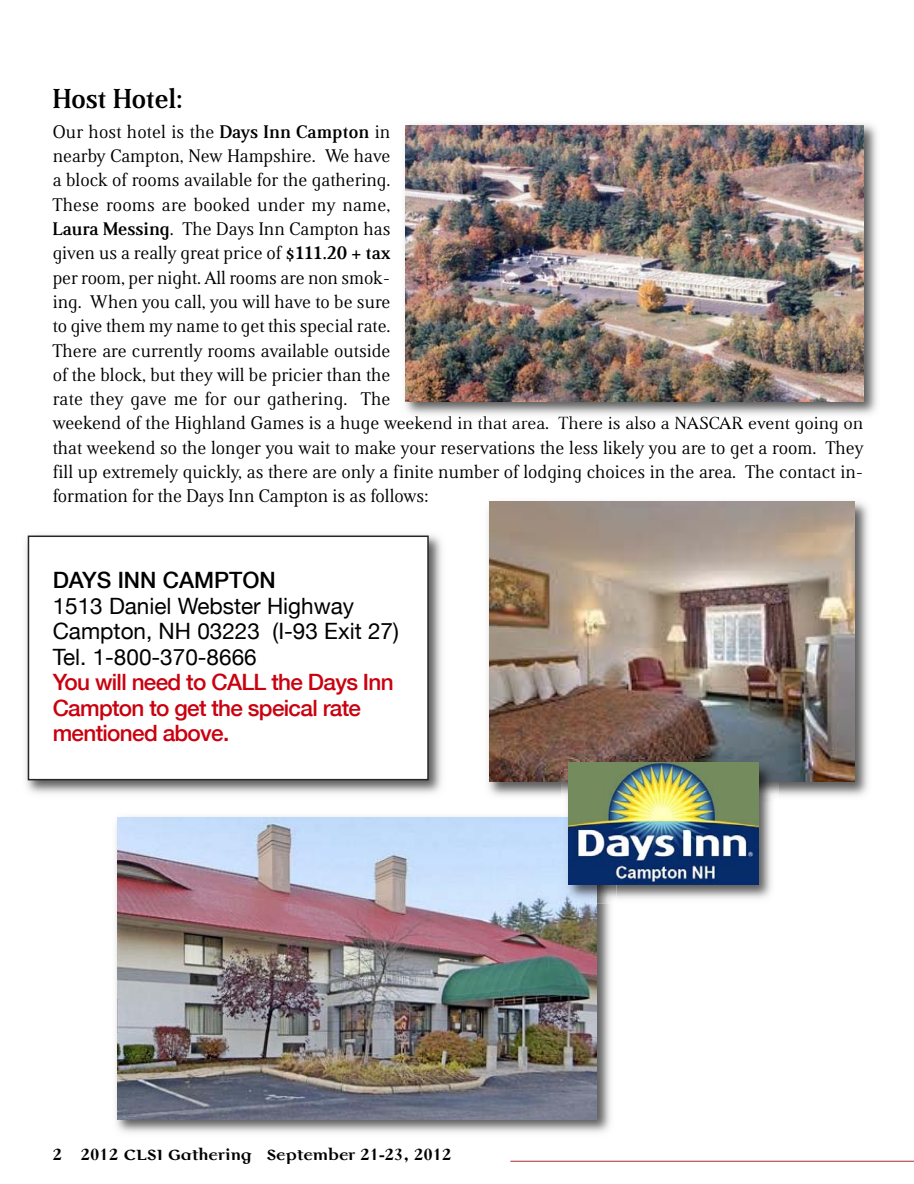
<style>
.page{position:relative;width:914px;height:1184px;background:#fff}
.page>*{position:absolute;margin:0;border:0;box-sizing:border-box;transform-origin:0 0}
.t1{font:700 27px "Alita";color:#000}
.t2{font:22.5px/25.5px "Helvetica Neue";color:#000}
.t3{font:500 22.5px/25.5px "Helvetica Neue";letter-spacing:-.03em;color:#ca000f}
.t4{font:500 22.5px "Helvetica Neue";color:#000}
.t5{font:18px/24.3px "Alita";color:#000}
.t6{font:700 18px "Colmcille MT Std";color:#000}
.s1{font-weight:700}
</style>
<div class="page">
<img style="left:26px;top:534px;width:416px;height:260px">
<div style="left:29px;top:537px;width:398px;height:242px;background:#fff"></div>
<div style="left:28px;top:535px;width:400px;height:245px;border:2px solid #272627"></div>
<img style="left:400px;top:124px;width:477px;height:297px">
<img style="left:405px;top:125px;width:458px;height:276px">
<img style="left:116px;top:816px;width:495px;height:317px">
<img style="left:117px;top:818px;width:479px;height:301px">
<img style="left:488px;top:501px;width:380px;height:295px">
<img style="left:489px;top:502px;width:365px;height:280px">
<svg style="left:510px;top:1160px;width:403px;height:2px"></svg>
<img style="left:561px;top:756px;width:216px;height:147px">
<img style="left:568px;top:763px;width:190px;height:121px">
<h1 class="t1" style="left:53px;top:83px;width:131px">Host Hotel:</h1>
<p class="t5" style="left:53px;top:120px;width:812px">Our host hotel is the <span class="s1">Days Inn Campton</span> in<br>nearby Campton, New Hampshire. We have<br>a block of rooms available for the gathering.<br>These rooms are booked under my name,<br><span class="s1">Laura Messing</span>. The Days Inn Campton has<br>given us a really great price of <span class="s1">$111.20 + tax<br></span>per room, per night. All rooms are non smok-<br>ing. When you call, you will have to be sure<br>to give them my name to get this special rate.<br>There are currently rooms available outside<br>of the block, but they will be pricier than the<br>rate they gave me for our gathering. The<br>weekend of the Highland Games is a huge weekend in that area. There is also a NASCAR event going on that weekend so the longer you wait to make your reservations the less likely you are to get a room. They fill up extremely quickly, as there are only a finite number of lodging choices in the area. The contact in&shy;formation for the Days Inn Campton is as follows:</p>
<p class="t4" style="left:53px;top:566px;width:224px">DAYS INN CAMPTON</p>
<p class="t2" style="left:53px;top:592px;width:347px">1513 Daniel Webster Highway<br>Campton, NH 03223 (I-93 Exit 27)<br>Tel. 1-800-370-8666</p>
<p class="t3" style="left:53px;top:669px;width:342px">You will need to CALL the Days Inn<br>Campton to get the speical rate mentioned above.</p>
<p class="t6" style="left:53px;top:1148px;width:400px">2 2012 CLSI Gathering September 21-23, 2012</p>
</div>
